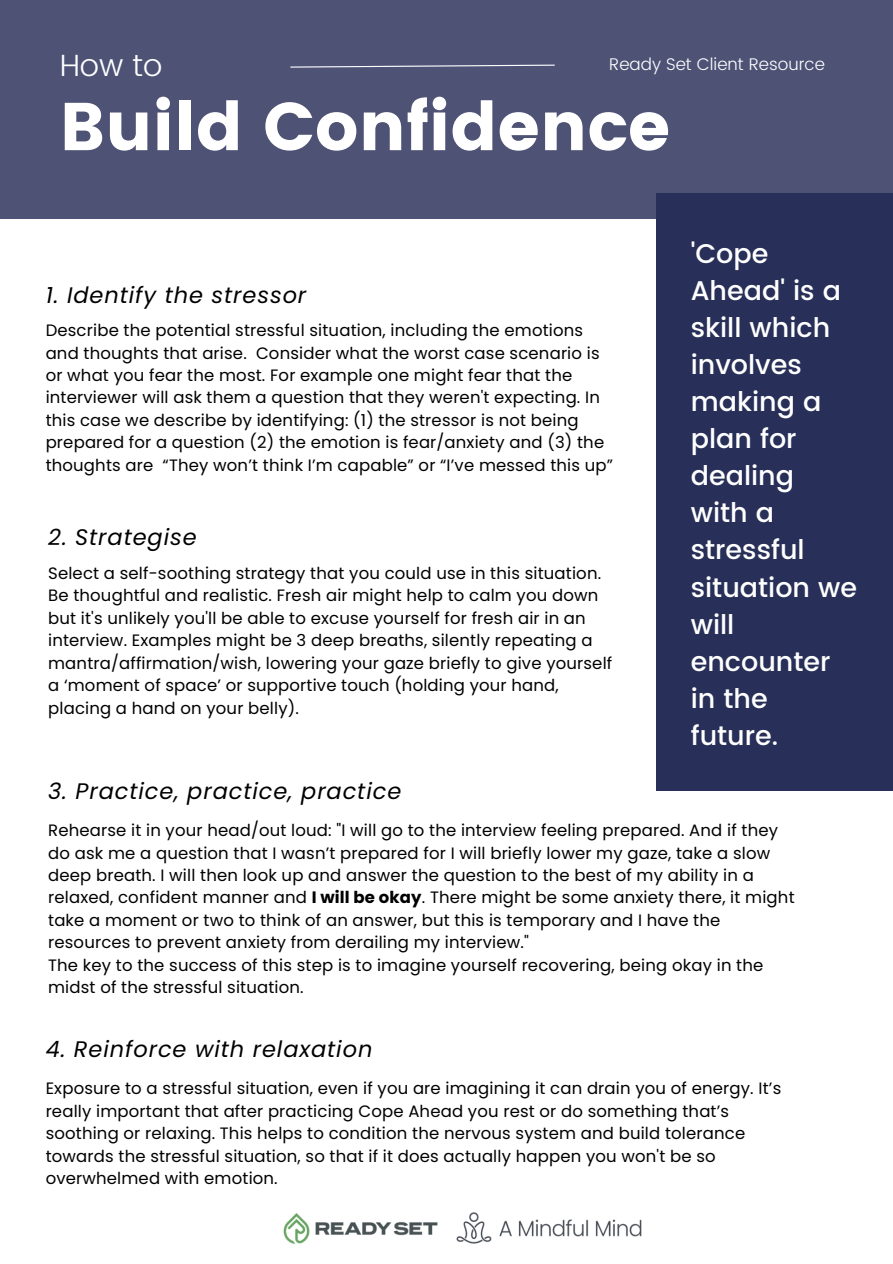
<style>
.page{position:relative;width:893px;height:1264px;background:#fff}
.page>*{position:absolute;margin:0;border:0;box-sizing:border-box;transform-origin:0 0}
.t1{font:67.5px "Poppins";color:#fff}
.t2{font:300 30.6px "Poppins";color:#fff}
.t3{font:500 27px/37px "Poppins";color:#fff}
.t4{font:italic 22.5px "Poppins";letter-spacing:.04em;color:#000}
.t5{font:300 16.95px "Poppins";color:#fff}
.t6{font:16.5px/22.5px "Poppins";letter-spacing:.01em;color:#000}
.s1{font-weight:700}
</style>
<div class="page">
<div style="left:0;top:0;width:892px;height:218px;background:#4e5376"></div>
<svg style="left:290px;top:64px;width:265px;height:4px"></svg>
<div style="left:656px;top:194px;width:236px;height:596px;background:#283059"></div>
<img style="left:283px;top:1213px;width:155px;height:31px">
<img style="left:457px;top:1212px;width:184px;height:31px">
<p class="t2" style="left:60px;top:48px;width:104px">How to</p>
<p class="t1" style="left:60px;top:87px;width:612px">Build Confidence</p>
<p class="t5" style="left:609px;top:54px;width:217px">Ready Set Client Resource</p>
<p class="t4" style="left:46px;top:279px;width:262px">1. Identify the stressor</p>
<p class="t6" style="left:46px;top:319px;width:569px">Describe the potential stressful situation, including the emotions and thoughts that arise. Consider what the worst case scenario is or what you fear the most. For example one might fear that the interviewer will ask them a question that they weren't expecting. In this case we describe by identifying: (1) the stressor is not being prepared for a question (2) the emotion is fear/anxiety and (3) the thoughts are “They won’t think I’m capable” or “I’ve messed this up”</p>
<p class="t4" style="left:48px;top:522px;width:150px">2. Strategise</p>
<p class="t6" style="left:48px;top:561px;width:565px">Select a self-soothing strategy that you could use in this situation.<br>Be thoughtful and realistic. Fresh air might help to calm you down but it's unlikely you'll be able to excuse yourself for fresh air in an interview. Examples might be 3 deep breaths, silently repeating a mantra/affirmation/wish, lowering your gaze briefly to give yourself a ‘moment of space’ or supportive touch (holding your hand, placing a hand on your belly).</p>
<p class="t4" style="left:48px;top:775px;width:354px">3. Practice, practice, practice</p>
<p class="t3" style="left:690px;top:235px;width:168px">'Cope<br>Ahead' is a skill which involves making a plan for dealing with a stressful situation we will encounter in the future.</p>
<p class="t6" style="left:48px;top:819px;width:748px">Rehearse it in your head/out loud: "I will go to the interview feeling prepared. And if they do ask me a question that I wasn’t prepared for I will briefly lower my gaze, take a slow deep breath. I will then look up and answer the question to the best of my ability in a relaxed, confident manner and <span class="s1">I will be okay</span>. There might be some anxiety there, it might take a moment or two to think of an answer, but this is temporary and I have the resources to prevent anxiety from derailing my interview."</p>
<p class="t6" style="left:48px;top:953px;width:716px">The key to the success of this step is to imagine yourself recovering, being okay in the midst of the stressful situation.</p>
<p class="t4" style="left:46px;top:1033px;width:328px">4. Reinforce with relaxation</p>
<p class="t6" style="left:46px;top:1077px;width:737px">Exposure to a stressful situation, even if you are imagining it can drain you of energy. It’s really important that after practicing Cope Ahead you rest or do something that’s soothing or relaxing. This helps to condition the nervous system and build tolerance towards the stressful situation, so that if it does actually happen you won't be so overwhelmed with emotion.</p>
</div>
